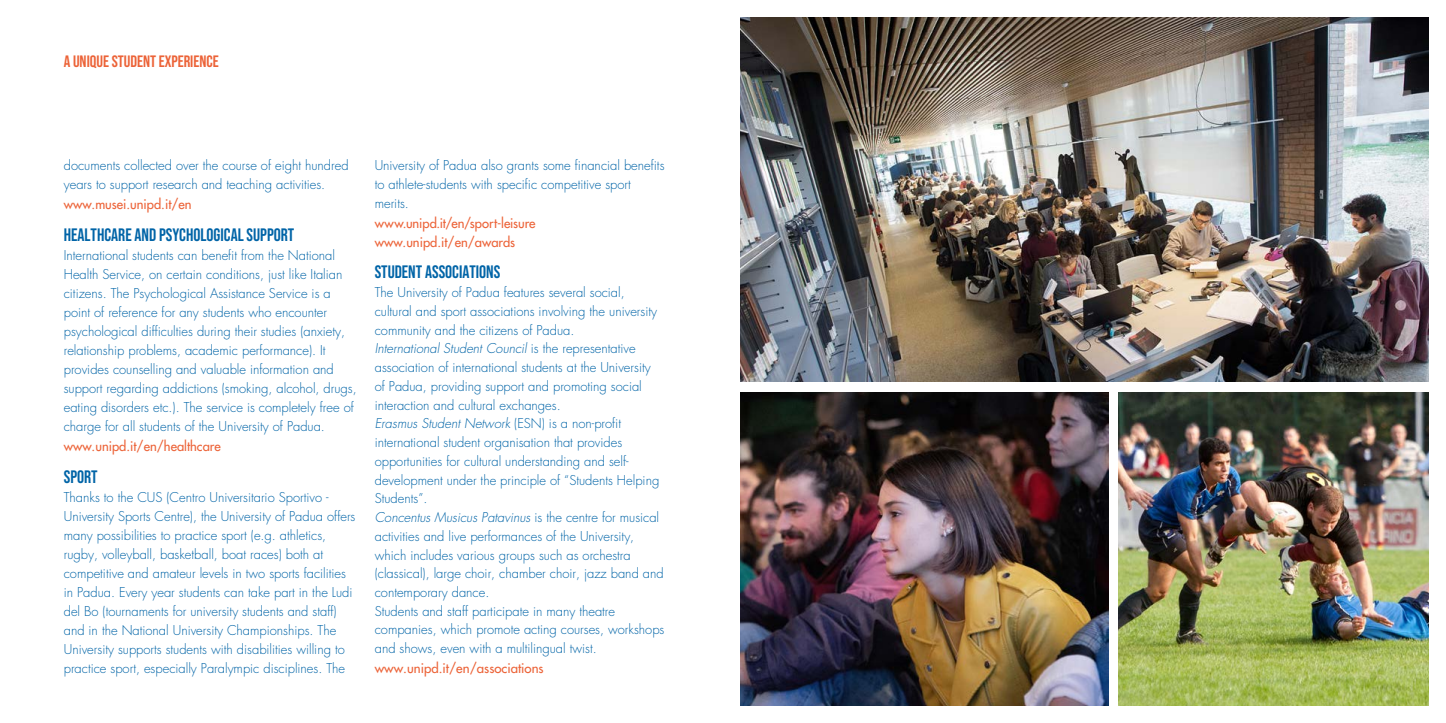
<style>
.page{position:relative;width:1446px;height:723px;background:#fff}
.page>*{position:absolute;margin:0;border:0;box-sizing:border-box;transform-origin:0 0}
.t1{font:700 18px "Bebas Neue Pro";color:#0064a7}
.t2{font:700 16.5px "Bebas Neue Pro";color:#ec6338}
.t3{font:300 13.2px/18.8px "Futura Std";color:#0064a7}
.t4{font:500 13.2px/19.8px "Futura Std";color:#ec6338}
.s1{font-style:italic}
</style>
<div class="page">
<img style="left:1119px;top:392px;width:310px;height:314px">
<img style="left:740px;top:17px;width:689px;height:364px">
<img style="left:740px;top:392px;width:368px;height:314px">
<p class="t2" style="left:64px;top:51px;width:156px">A UNIQUE STUDENT EXPERIENCE</p>
<p class="t3" style="left:64px;top:156px;width:286px">documents collected over the course of eight hundred years to support research and teaching activities.</p>
<p class="t4" style="left:64px;top:195px;width:129px">www.musei.unipd.it/en</p>
<h1 class="t1" style="left:64px;top:224px;width:232px">HEALTHCARE AND PSYCHOLOGICAL SUPPORT</h1>
<p class="t3" style="left:64px;top:246px;width:294px">International students can benefit from the National Health Service, on certain conditions, just like Italian citizens. The Psychological Assistance Service is a point of reference for any students who encounter psychological difficulties during their studies (anxiety, relationship problems, academic performance). It provides counselling and valuable information and support regarding addictions (smoking, alcohol, drugs, eating disorders etc.). The service is completely free of charge for all students of the University of Padua.</p>
<p class="t4" style="left:64px;top:437px;width:158px">www.unipd.it/en/healthcare</p>
<h1 class="t1" style="left:64px;top:466px;width:35px">SPORT</h1>
<p class="t3" style="left:64px;top:488px;width:293px">Thanks to the CUS (Centro Universitario Sportivo - University Sports Centre), the University of Padua offers many possibilities to practice sport (e.g. athletics, rugby, volleyball, basketball, boat races) both at competitive and amateur levels in two sports facilities in Padua. Every year students can take part in the Ludi del Bo (tournaments for university students and staff) and in the National University Championships. The University supports students with disabilities willing to practice sport, especially Paralympic disciplines. The</p>
<p class="t3" style="left:375px;top:157px;width:291px">University of Padua also grants some financial benefits to athlete-students with specific competitive sport merits.</p>
<p class="t4" style="left:375px;top:213px;width:162px">www.unipd.it/en/sport-leisure www.unipd.it/en/awards</p>
<h1 class="t1" style="left:375px;top:262px;width:127px">STUDENT ASSOCIATIONS</h1>
<p class="t3" style="left:375px;top:283px;width:291px">The University of Padua features several social, cultural and sport associations involving the university community and the citizens of Padua.<br><span class="s1">International Student Council</span> is the representative association of international students at the University<br>of Padua, providing support and promoting social interaction and cultural exchanges.<br><span class="s1">Erasmus Student Network</span> (ESN) is a non-profit international student organisation that provides opportunities for cultural understanding and self&shy;development under the principle of “Students Helping Students”.<br><span class="s1">Concentus Musicus Patavinus</span> is the centre for musical activities and live performances of the University, which includes various groups such as orchestra (classical), large choir, chamber choir, jazz band and contemporary dance.<br>Students and staff participate in many theatre companies, which promote acting courses, workshops and shows, even with a multilingual twist.</p>
<p class="t4" style="left:375px;top:658px;width:170px">www.unipd.it/en/associations</p>
</div>
